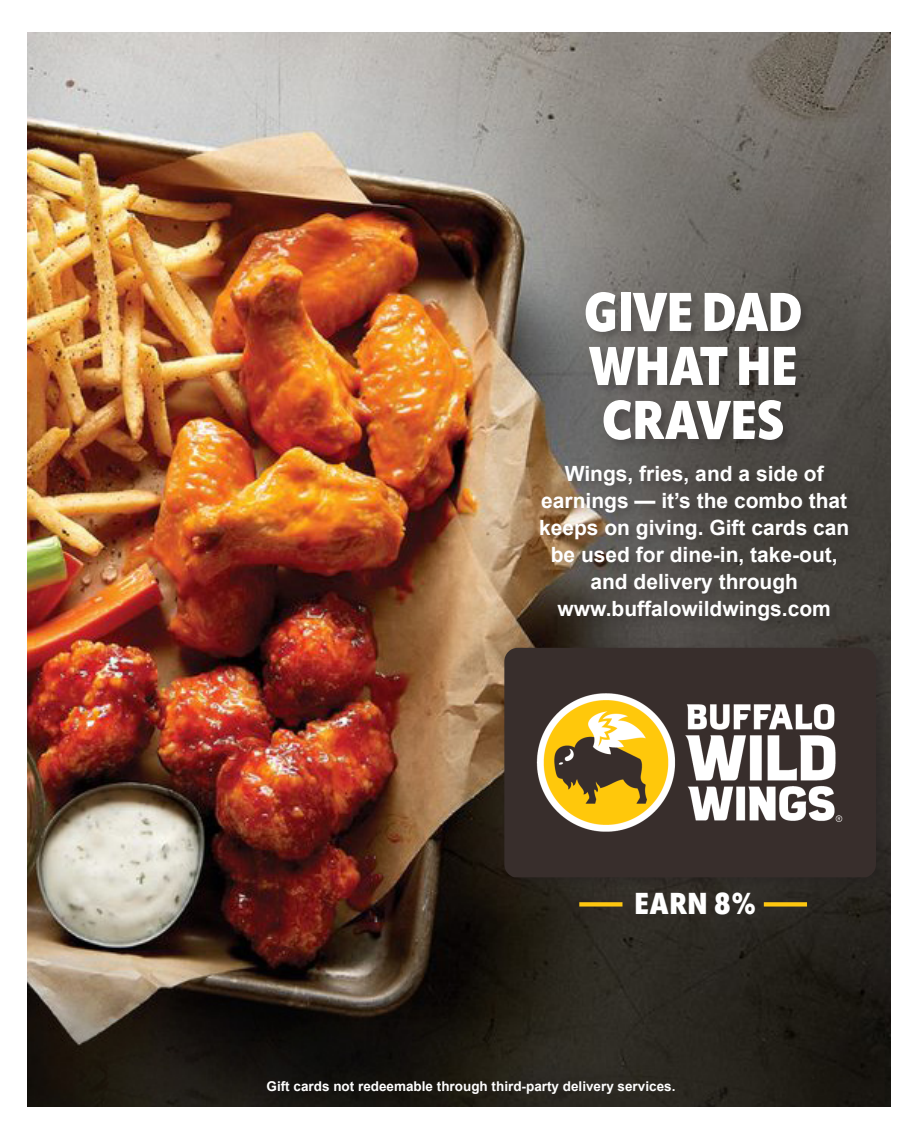
<style>
.page{position:relative;width:918px;height:1134px;background:#fff}
.page>*{position:absolute;margin:0;border:0;box-sizing:border-box;transform-origin:0 0}
.t1{font:900 54px/54px "Apparat Cond";letter-spacing:-.01em;color:#fff;text-align:justify}
.t2{font:900 30px "Apparat Cond";color:#fff}
.t3{font:700 21px/27px "Arial";color:#fff;text-align:center}
.t4{font:700 13.5px "Arial";color:#fff}
</style>
<div class="page">
<img style="left:27px;top:32px;width:864px;height:1075px">
<div style="left:583px;top:289px;width:230px;height:163px;background:#231f20;opacity:.34"></div>
<div style="left:537px;top:462px;width:324px;height:171px;background:#231f20;opacity:.34"></div>
<div style="left:501px;top:644px;width:388px;height:247px;background:#231f20;opacity:.4"></div>
<img style="left:504px;top:648px;width:372px;height:229px">
<div style="left:764px;top:902px;width:43px;height:5px;border:2px solid #fec713"></div>
<div style="left:579px;top:902px;width:44px;height:5px;border:2px solid #fec713"></div>
<p class="t1" style="left:584px;top:286px;width:220px">GIVE DAD WHAT HE CRAVES</p>
<p class="t3" style="left:539px;top:460px;width:312px">Wings, fries, and a side of earnings — it’s the combo that keeps on giving. Gift cards can be used for dine-in, take-out, and delivery through www.buffalowildwings.com</p>
<p class="t2" style="left:635px;top:885px;width:123px">EARN 8%</p>
<p class="t4" style="left:267px;top:1077px;width:410px">Gift cards not redeemable through third-party delivery services.</p>
</div>
